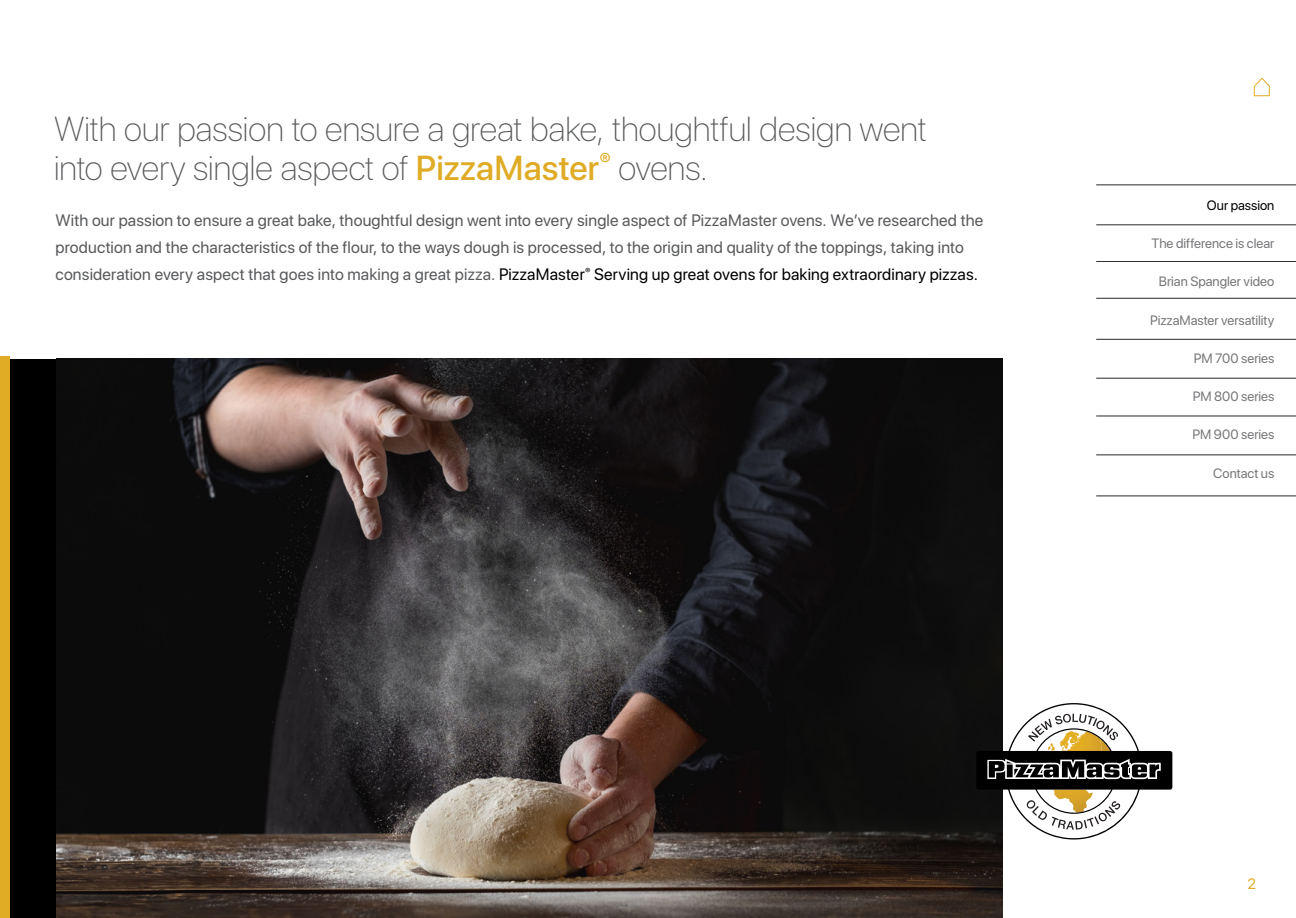
<style>
.page{position:relative;width:1296px;height:918px;background:#fff}
.page>*{position:absolute;margin:0;border:0;box-sizing:border-box;transform-origin:0 0}
.t1{font:100 34.5px/39px "SF Pro Display";letter-spacing:.005em;color:#58595b}
.t2{font:16.5px/27px "SF Pro Display";letter-spacing:.01em;color:#58595b}
.t3{font:15px "SF Pro Display";color:#e0ab25}
.t4{font:13.5px "SF Pro Display";color:#77777a}
.t5{font:13.5px "SF Pro Display";color:#000}
.s1{font-weight:500;color:#e0ab25}
.s2{color:#000}
</style>
<div class="page">
<div style="left:0;top:359px;width:69px;height:559px;background:#000"></div>
<img style="left:56px;top:359px;width:946px;height:559px">
<div style="left:0;top:356px;width:9px;height:562px;background:#e0ab25"></div>
<svg style="left:976px;top:703px;width:196px;height:137px"></svg>
<hr style="left:1096px;top:225px;width:200px;height:1px;background:#000">
<hr style="left:1096px;top:185px;width:200px;height:1px;background:#000">
<hr style="left:1096px;top:261px;width:200px;height:1px;background:#000">
<hr style="left:1096px;top:298px;width:200px;height:1px;background:#000">
<hr style="left:1096px;top:339px;width:200px;height:1px;background:#000">
<hr style="left:1096px;top:378px;width:200px;height:1px;background:#000">
<hr style="left:1096px;top:416px;width:200px;height:1px;background:#000">
<hr style="left:1096px;top:455px;width:200px;height:1px;background:#000">
<hr style="left:1096px;top:496px;width:200px;height:1px;background:#000">
<svg style="left:1253px;top:77px;width:17px;height:11px"></svg>
<div style="left:1254px;top:86px;width:16px;height:10px;border:1px solid #e0ab25"></div>
<h1 class="t1" style="left:54px;top:110px;width:874px">With our passion to ensure a great bake, thoughtful design went into every single aspect of <span class="s1">PizzaMaster</span><sup>®</sup> ovens.</h1>
<p class="t2" style="left:56px;top:207px;width:929px">With our passion to ensure a great bake, thoughtful design went into every single aspect of PizzaMaster ovens. We’ve researched the production and the characteristics of the flour, to the ways dough is processed, to the origin and quality of the toppings, taking into consideration every aspect that goes into making a great pizza. <span class="s2">PizzaMaster</span><sup>®</sup> <span class="s2">Serving up great ovens for baking extraordinary pizzas.</span></p>
<p class="t5" style="left:1207px;top:195px;width:69px">Our passion</p>
<p class="t4" style="left:1152px;top:233px;width:124px">The difference is clear</p>
<p class="t4" style="left:1159px;top:271px;width:117px">Brian Spangler video</p>
<p class="t4" style="left:1150px;top:309px;width:126px">PizzaMaster versatility</p>
<p class="t4" style="left:1194px;top:348px;width:82px">PM 700 series</p>
<p class="t4" style="left:1193px;top:386px;width:83px">PM 800 series</p>
<p class="t4" style="left:1193px;top:424px;width:83px">PM 900 series</p>
<p class="t4" style="left:1213px;top:462px;width:63px">Contact us</p>
<p class="t3" style="left:1248px;top:872px;width:10px">2</p>
</div>
